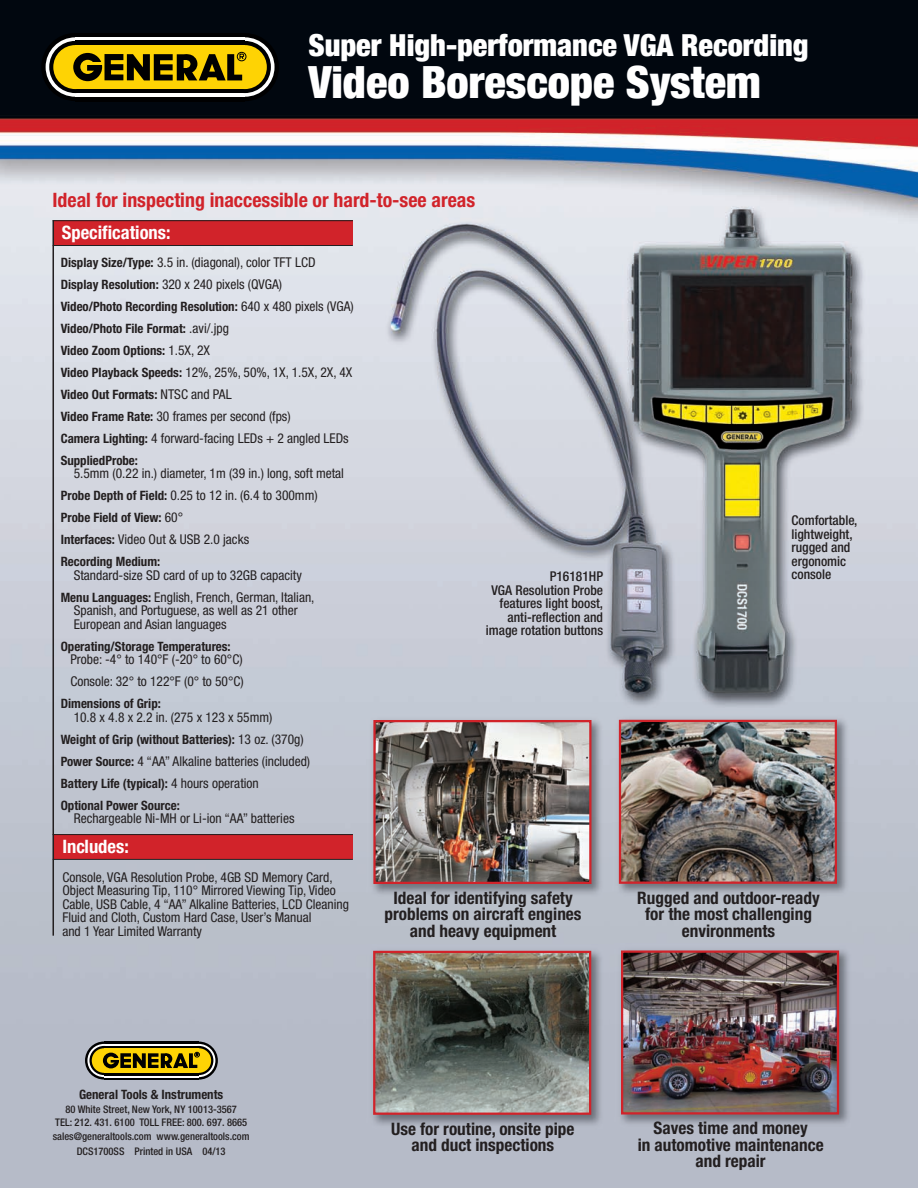
<style>
.page{position:relative;width:918px;height:1188px;background:#fff}
.page>*{position:absolute;margin:0;border:0;box-sizing:border-box;transform-origin:0 0}
.t1{font:900 condensed 44.4px "Helvetica Neue";color:#fff}
.t2{font:900 condensed 30.3px "Helvetica Neue";color:#fff}
.t3{font:700 condensed 19.8px "Helvetica Neue";color:#d1232a}
.t4{font:700 condensed 18.6px "Helvetica Neue";color:#fff}
.t5{font:700 condensed 17.25px/16.5px "Helvetica Neue";color:#231f20;text-align:center}
.t6{font:condensed 13.5px/22px "Helvetica Neue";color:#231f20}
.t7{font:500 condensed 13.5px/13.5px "Helvetica Neue";color:#231f20;text-align:right}
.t8{font:700 condensed 12.9px/22px "Helvetica Neue";color:#231f20}
.t9{font:500 condensed 10.5px/13.5px "Helvetica Neue";color:#231f20;text-align:center}
.s1{font-weight:700;font-size:12.9px}
.s2{font-weight:400;font-size:13.5px}
</style>
<div class="page">
<img style="left:0;top:0;width:918px;height:1188px">
<div style="left:53px;top:221px;width:300px;height:24px;background:#d1232a"></div>
<hr style="left:53px;top:245px;width:300px;height:1px;background:#231f20">
<hr style="left:53px;top:220px;width:300px;height:1px;background:#231f20">
<div style="left:53px;top:835px;width:300px;height:24px;background:#d1232a"></div>
<hr style="left:53px;top:859px;width:300px;height:1px;background:#231f20">
<hr style="left:53px;top:834px;width:300px;height:1px;background:#231f20">
<div style="left:41px;top:33px;width:68px;height:68px;background:#000001;border-radius:50%"></div>
<div style="left:211px;top:33px;width:68px;height:68px;background:#000001;border-radius:50%"></div>
<div style="left:75px;top:33px;width:170px;height:68px;background:#000001"></div>
<svg style="left:46px;top:37px;width:59px;height:60px"></svg>
<svg style="left:215px;top:37px;width:60px;height:60px"></svg>
<div style="left:75px;top:37px;width:170px;height:60px;background:linear-gradient(to right,#fff,#fff)"></div>
<svg style="left:49px;top:41px;width:52px;height:52px"></svg>
<svg style="left:219px;top:41px;width:52px;height:52px"></svg>
<div style="left:75px;top:41px;width:170px;height:52px;background:#000001"></div>
<div style="left:53px;top:45px;width:44px;height:44px;background:#fed304;border-radius:50%"></div>
<div style="left:75px;top:45px;width:170px;height:44px;background:#fed304"></div>
<div style="left:223px;top:45px;width:44px;height:44px;background:#fed304;border-radius:50%"></div>
<div style="left:73px;top:53px;width:29px;height:28px;background:#000001;border-radius:50%"></div>
<div style="left:80px;top:60px;width:15px;height:14px;background:#fed304;border-radius:50%"></div>
<svg style="left:87px;top:53px;width:157px;height:27px"></svg>
<div style="left:237px;top:52px;width:9px;height:9px;border:1px solid #000001;border-radius:50%"></div>
<hr style="left:86px;top:62px;width:17px;height:3px;background:#fed304">
<img style="left:614px;top:944px;width:242px;height:187px">
<img style="left:624px;top:953px;width:212px;height:159px">
<div style="left:621px;top:950px;width:218px;height:165px;border:2px solid #d1232a"></div>
<hr style="left:52px;top:220px;width:2px;height:716px;background:#231f20">
<svg style="left:85px;top:1041px;width:38px;height:39px"></svg>
<svg style="left:180px;top:1042px;width:38px;height:38px"></svg>
<div style="left:104px;top:1042px;width:95px;height:38px;background:linear-gradient(to right,#000001,#000001)"></div>
<svg style="left:87px;top:1044px;width:34px;height:33px"></svg>
<svg style="left:182px;top:1044px;width:33px;height:33px"></svg>
<svg style="left:104px;top:1044px;width:95px;height:33px"></svg>
<svg style="left:89px;top:1046px;width:30px;height:29px"></svg>
<svg style="left:184px;top:1046px;width:29px;height:29px"></svg>
<div style="left:104px;top:1046px;width:95px;height:29px;background:#000001"></div>
<div style="left:92px;top:1048px;width:24px;height:25px;background:#fed304;border-radius:50%"></div>
<div style="left:104px;top:1048px;width:95px;height:25px;background:#fed304"></div>
<div style="left:187px;top:1048px;width:24px;height:25px;background:#fed304;border-radius:50%"></div>
<div style="left:103px;top:1053px;width:16px;height:15px;background:#000001;border-radius:50%"></div>
<div style="left:107px;top:1056px;width:8px;height:8px;background:#fed304;border-radius:50%"></div>
<svg style="left:110px;top:1052px;width:90px;height:16px"></svg>
<img style="left:367px;top:713px;width:241px;height:188px">
<img style="left:376px;top:723px;width:212px;height:158px">
<div style="left:373px;top:720px;width:218px;height:164px;border:2px solid #d1232a"></div>
<img style="left:612px;top:713px;width:242px;height:188px">
<img style="left:622px;top:723px;width:212px;height:158px">
<div style="left:619px;top:720px;width:218px;height:164px;border:2px solid #d1232a"></div>
<img style="left:367px;top:944px;width:241px;height:188px">
<img style="left:376px;top:954px;width:212px;height:158px">
<div style="left:373px;top:951px;width:218px;height:164px;border:2px solid #d1232a"></div>
<h2 class="t2" style="left:308px;top:27px;width:502px">Super High-performance VGA Recording</h2>
<h1 class="t1" style="left:308px;top:55px;width:454px">Video Borescope System</h1>
<h3 class="t3" style="left:52px;top:193px;width:424px">Ideal for inspecting inaccessible or hard-to-see areas</h3>
<h3 class="t4" style="left:62px;top:226px;width:110px">Specifications:</h3>
<p class="t6" style="left:61px;top:252px;width:256px"><span class="s1">Display Size/Type:</span> 3.5 in. (diagonal), color TFT LCD<br><span class="s1">Display Resolution:</span> 320 x 240 pixels (QVGA)</p>
<p class="t8" style="left:61px;top:296px;width:294px">Video/Photo Recording Resolution: <span class="s2">640 x 480 pixels (VGA)<br></span>Video/Photo File Format: <span class="s2">.avi/.jpg<br></span>Video Zoom Options: <span class="s2">1.5X, 2X</span></p>
<p class="t6" style="left:61px;top:362px;width:293px"><span class="s1">Video Playback Speeds:</span> 12%, 25%, 50%, 1X, 1.5X, 2X, 4X</p>
<p class="t8" style="left:61px;top:384px;width:172px">Video Out Formats: <span class="s2">NTSC and PAL</span></p>
<p class="t6" style="left:61px;top:406px;width:289px"><span class="s1">Video Frame Rate:</span> 30 frames per second (fps)<br><span class="s1">Camera Lighting:</span> 4 forward-facing LEDs + 2 angled LEDs</p>
<p class="t8" style="left:61px;top:450px;width:79px">SuppliedProbe:</p>
<p class="t6" style="left:61px;top:464px;width:285px;text-indent:13px">5.5mm (0.22 in.) diameter, 1m (39 in.) long, soft metal<br><span class="s1">Probe Depth of Field:</span> 0.25 to 12 in. (6.4 to 300mm)</p>
<p class="t8" style="left:61px;top:508px;width:124px">Probe Field of View: <span class="s2">60°</span></p>
<p class="t6" style="left:61px;top:530px;width:190px"><span class="s1">Interfaces:</span> Video Out &amp; USB 2.0 jacks</p>
<p class="t8" style="left:61px;top:552px;width:101px">Recording Medium:</p>
<p class="t6" style="left:61px;top:565px;width:255px;text-align:center">Standard-size SD card of up to 32GB capacity<br><span class="s1">Menu Languages:</span> English, French, German, Italian,</p>
<p class="t6" style="left:74px;top:605px;width:226px;line-height:13.5px">Spanish, and Portuguese, as well as 21 other<br>European and Asian languages</p>
<p class="t8" style="left:61px;top:636px;width:172px">Operating/Storage Temperatures:</p>
<p class="t6" style="left:70px;top:650px;width:175px">Probe: -4° to 140°F (-20° to 60°C)<br>Console: 32° to 122°F (0° to 50°C)</p>
<p class="t8" style="left:61px;top:694px;width:102px">Dimensions of Grip:</p>
<p class="t6" style="left:74px;top:707px;width:200px">10.8 x 4.8 x 2.2 in. (275 x 123 x 55mm)</p>
<p class="t8" style="left:61px;top:729px;width:244px">Weight of Grip (without Batteries): <span class="s2">13 oz. (370g)</span></p>
<p class="t6" style="left:61px;top:751px;width:251px"><span class="s1">Power Source:</span> 4 “AA” Alkaline batteries (included)</p>
<p class="t8" style="left:61px;top:773px;width:200px">Battery Life (typical): <span class="s2">4 hours operation<br></span>Optional Power Source:</p>
<p class="t6" style="left:74px;top:809px;width:222px">Rechargeable Ni-MH or Li-ion “AA” batteries</p>
<h3 class="t4" style="left:62px;top:840px;width:68px">Includes:</h3>
<p class="t6" style="left:62px;top:871px;width:288px;line-height:13.5px">Console, VGA Resolution Probe, 4GB SD Memory Card, Object Measuring Tip, 110° Mirrored Viewing Tip, Video Cable, USB Cable, 4 “AA” Alkaline Batteries, LCD Cleaning Fluid and Cloth, Custom Hard Case, User’s Manual<br>and 1 Year Limited Warranty</p>
<p class="t7" style="left:486px;top:571px;width:119px">P16181HP<br>VGA Resolution Probe features light boost, anti-reflection and image rotation buttons</p>
<p class="t7" style="left:791px;top:515px;width:67px;text-align:left">Comfortable, lightweight, rugged and ergonomic console</p>
<p class="t5" style="left:385px;top:891px;width:199px">Ideal for identifying safety problems on aircraft engines and heavy equipment</p>
<p class="t5" style="left:637px;top:891px;width:184px">Rugged and outdoor-ready for the most challenging environments</p>
<p class="t8" style="left:79px;top:1085px;width:146px">General Tools &amp; Instruments</p>
<p class="t9" style="left:53px;top:1103px;width:198px">80 White Street, New York, NY 10013-3567<br>TEL: 212. 431. 6100 TOLL FREE: 800. 697. 8665 sales@generaltools.com www.generaltools.com</p>
<p class="t9" style="left:77px;top:1145px;width:150px">DCS1700SS Printed in USA 04 /13</p>
<p class="t5" style="left:391px;top:1122px;width:185px">Use for routine, onsite pipe and duct inspections</p>
<p class="t5" style="left:638px;top:1121px;width:187px">Saves time and money<br>in automotive maintenance and repair</p>
</div>
